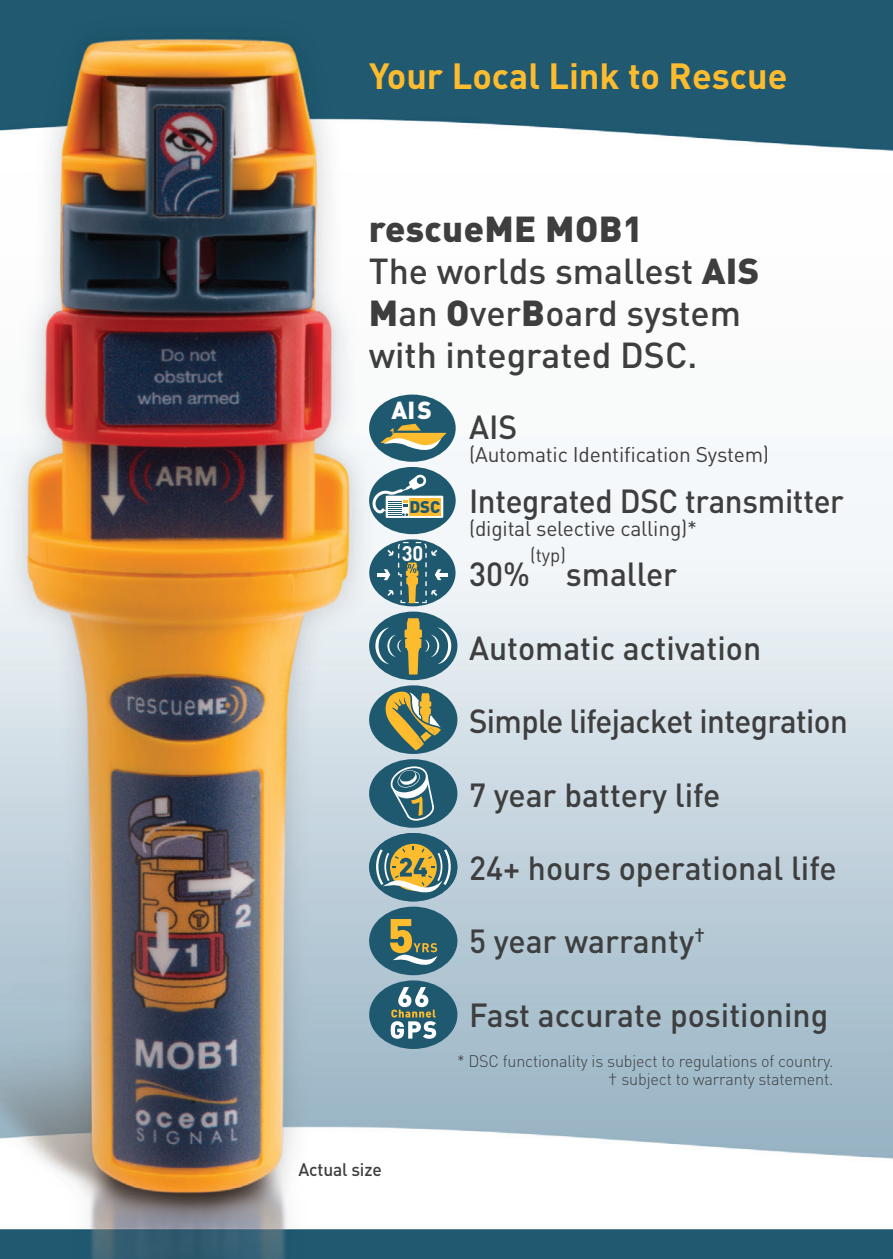
<style>
.page{position:relative;width:893px;height:1259px;background:#fff}
.page>*{position:absolute;margin:0;border:0;box-sizing:border-box;transform-origin:0 0}
.t1{font:700 36px "DIN";color:#fdbb2e}
.t2{font:500 35.7px/42px "DIN";color:#3e3e3f}
.t3{font:500 33px "DIN";color:#3e3e3f}
.t4{font:500 33px "DIN";letter-spacing:-.02em;color:#3e3e3f;scale:.95 1}
.t5{font:500 33px "DIN";color:#3e3e3f;scale:.95 1}
.t6{font:900 24.3px "DIN";color:#fff}
.t7{font:21px "DIN";letter-spacing:-.01em;color:#3e3e3f}
.t8{font:700 21px "DIN";color:#fff;scale:.95 1}
.t9{font:19.2px "DIN";color:#3e3e3f}
.t10{font:500 18px "DIN";letter-spacing:-.01em;color:#3e3e3f}
.t11{font:900 16.8px "DIN";color:#1f5970}
.t12{font:300 16.5px "DIN";letter-spacing:-.01em;color:#3e3e3f}
.s1{font-weight:900}
</style>
<div class="page">
<img style="left:0;top:0;width:893px;height:1259px">
<div style="left:369px;top:980px;width:88px;height:69px;background:#1f5970;border-radius:50%"></div>
<svg style="left:391px;top:987px;width:45px;height:51px"></svg>
<div style="left:369px;top:906px;width:88px;height:69px;background:#1f5970;border-radius:50%"></div>
<svg style="left:390px;top:919px;width:47px;height:46px"></svg>
<div style="left:369px;top:394px;width:87px;height:68px;background:#1f5970;border-radius:50%"></div>
<svg style="left:380px;top:424px;width:67px;height:28px"></svg>
<div style="left:369px;top:467px;width:87px;height:67px;background:#1f5970;border-radius:50%"></div>
<div style="left:386px;top:496px;width:57px;height:22px;background:#fff"></div>
<div style="left:409px;top:498px;width:32px;height:18px;background:#fdbb2e"></div>
<svg style="left:372px;top:475px;width:55px;height:41px"></svg>
<div style="left:369px;top:685px;width:88px;height:69px;background:#1f5970;border-radius:50%"></div>
<svg style="left:384px;top:691px;width:57px;height:59px"></svg>
<div style="left:369px;top:611px;width:88px;height:69px;background:#1f5970;border-radius:50%"></div>
<svg style="left:375px;top:618px;width:76px;height:56px"></svg>
<svg style="left:369px;top:539px;width:87px;height:67px"></svg>
<svg style="left:378px;top:542px;width:69px;height:61px;background:#50787f"></svg>
<div style="left:369px;top:833px;width:88px;height:68px;background:#1f5970;border-radius:50%"></div>
<svg style="left:374px;top:846px;width:79px;height:48px"></svg>
<div style="left:369px;top:759px;width:88px;height:69px;background:#1f5970;border-radius:50%"></div>
<svg style="left:390px;top:766px;width:44px;height:55px"></svg>
<p class="t1" style="left:369px;top:52px;width:420px">Your Local Link to Rescue</p>
<p class="t2" style="left:369px;top:206px;width:392px"><span class="s1">rescueME MOB1<br></span>The worlds smallest <span class="s1">AIS<br>M</span>an <span class="s1">O</span>ver<span class="s1">B</span>oard system with integrated DSC.</p>
<p class="t6" style="left:391px;top:393px;width:42px">AIS</p>
<p class="t11" style="left:409px;top:495px;width:32px">DSC</p>
<p class="t8" style="left:402px;top:539px;width:24px">30</p>
<p class="t3" style="left:469px;top:405px;width:50px">AIS</p>
<p class="t7" style="left:469px;top:441px;width:302px">(Automatic Identification System)</p>
<p class="t5" style="left:469px;top:479px;width:396px">Integrated DSC transmitter</p>
<p class="t7" style="left:469px;top:515px;width:230px">(digital selective calling)*</p>
<p class="t9" style="left:530px;top:543px;width:37px">(typ)</p>
<p class="t3" style="left:469px;top:552px;width:63px">30%</p>
<p class="t3" style="left:566px;top:552px;width:113px">smaller</p>
<p class="t3" style="left:469px;top:625px;width:294px">Automatic activation</p>
<p class="t4" style="left:469px;top:699px;width:400px">Simple lifejacket integration</p>
<p class="t3" style="left:469px;top:772px;width:253px">7 year battery life</p>
<p class="t3" style="left:469px;top:846px;width:369px">24+ hours operational life</p>
<p class="t3" style="left:469px;top:919px;width:237px">5 year warranty<sup>†</sup></p>
<p class="t3" style="left:469px;top:992px;width:361px">Fast accurate positioning</p>
<p class="t12" style="left:457px;top:1050px;width:378px">* DSC functionality is subject to regulations of country.</p>
<p class="t12" style="left:608px;top:1068px;width:227px">† subject to warranty statement.</p>
<p class="t10" style="left:298px;top:1157px;width:85px">Actual size</p>
</div>
